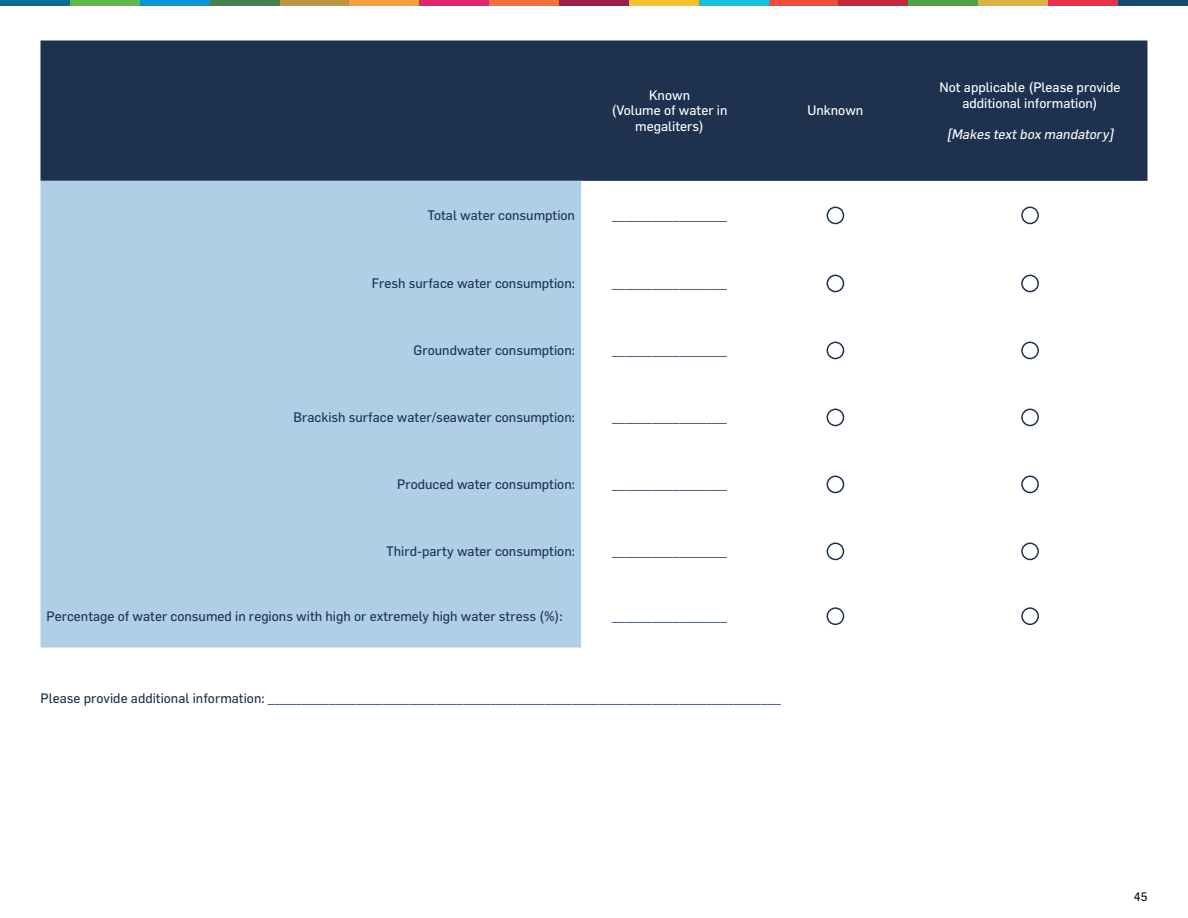
<style>
.page{position:relative;width:1188px;height:918px;background:#fff}
.page>*{position:absolute;margin:0;border:0;box-sizing:border-box;transform-origin:0 0}
.t1{font:13.5px "Flama";color:#1e3250}
.t2{font:13.5px/15.6px "Flama";color:#fff;text-align:center}
.t3{font:italic 13.5px "Flama";color:#fff}
.t4{font:12px "Flama";color:#000}
</style>
<div class="page">
<div style="left:1118px;top:0;width:70px;height:6px;background:#154d6d"></div>
<div style="left:1048px;top:0;width:70px;height:6px;background:#ee3047"></div>
<div style="left:978px;top:0;width:70px;height:6px;background:#deb242"></div>
<div style="left:908px;top:0;width:70px;height:6px;background:#4da548"></div>
<div style="left:838px;top:0;width:70px;height:6px;background:#c7273a"></div>
<div style="left:769px;top:0;width:69px;height:6px;background:#f04e3a"></div>
<div style="left:699px;top:0;width:70px;height:6px;background:#15c1e1"></div>
<div style="left:629px;top:0;width:70px;height:6px;background:#fbc12b"></div>
<div style="left:559px;top:0;width:70px;height:6px;background:#9e1f4a"></div>
<div style="left:489px;top:0;width:70px;height:6px;background:#f3723a"></div>
<div style="left:419px;top:0;width:70px;height:6px;background:#e22471"></div>
<div style="left:349px;top:0;width:70px;height:6px;background:#f99d3a"></div>
<div style="left:279px;top:0;width:70px;height:6px;background:#c0953b"></div>
<div style="left:210px;top:0;width:69px;height:6px;background:#41814d"></div>
<div style="left:140px;top:0;width:70px;height:6px;background:#0497d5"></div>
<div style="left:70px;top:0;width:70px;height:6px;background:#5ebb49"></div>
<div style="left:0;top:0;width:70px;height:6px;background:#066e9f"></div>
<div style="left:40px;top:40px;width:1108px;height:141px;background:#1e3250"></div>
<div style="left:40px;top:181px;width:541px;height:467px;background:#aecfe6"></div>
<div style="left:827px;top:207px;width:17px;height:17px;border:2px solid #1e3250;border-radius:50%"></div>
<div style="left:1021px;top:207px;width:18px;height:17px;border:2px solid #1e3250;border-radius:50%"></div>
<div style="left:827px;top:275px;width:17px;height:17px;border:2px solid #1e3250;border-radius:50%"></div>
<div style="left:1021px;top:275px;width:18px;height:17px;border:2px solid #1e3250;border-radius:50%"></div>
<div style="left:827px;top:342px;width:17px;height:17px;border:2px solid #1e3250;border-radius:50%"></div>
<div style="left:1021px;top:342px;width:18px;height:17px;border:2px solid #1e3250;border-radius:50%"></div>
<div style="left:827px;top:409px;width:17px;height:17px;border:2px solid #1e3250;border-radius:50%"></div>
<div style="left:1021px;top:409px;width:18px;height:17px;border:2px solid #1e3250;border-radius:50%"></div>
<div style="left:827px;top:476px;width:17px;height:17px;border:2px solid #1e3250;border-radius:50%"></div>
<div style="left:1021px;top:476px;width:18px;height:17px;border:2px solid #1e3250;border-radius:50%"></div>
<div style="left:827px;top:543px;width:17px;height:17px;border:2px solid #1e3250;border-radius:50%"></div>
<div style="left:1021px;top:543px;width:18px;height:17px;border:2px solid #1e3250;border-radius:50%"></div>
<div style="left:827px;top:607px;width:17px;height:18px;border:2px solid #1e3250;border-radius:50%"></div>
<div style="left:1021px;top:607px;width:18px;height:18px;border:2px solid #1e3250;border-radius:50%"></div>
<p class="t2" style="left:612px;top:87px;width:117px">Known<br>(Volume of water in megaliters)</p>
<p class="t2" style="left:808px;top:103px;width:57px">Unknown</p>
<p class="t1" style="left:427px;top:207px;width:149px">Total water consumption</p>
<p class="t1" style="left:612px;top:207px;width:116px">_________________</p>
<p class="t1" style="left:372px;top:275px;width:205px">Fresh surface water consumption:</p>
<p class="t1" style="left:612px;top:275px;width:116px">_________________</p>
<p class="t1" style="left:414px;top:342px;width:163px">Groundwater consumption:</p>
<p class="t1" style="left:612px;top:342px;width:116px">_________________</p>
<p class="t1" style="left:294px;top:409px;width:283px">Brackish surface water/seawater consumption:</p>
<p class="t1" style="left:612px;top:409px;width:116px">_________________</p>
<p class="t1" style="left:397px;top:476px;width:179px">Produced water consumption:</p>
<p class="t1" style="left:612px;top:476px;width:116px">_________________</p>
<p class="t1" style="left:386px;top:543px;width:190px">Third-party water consumption:</p>
<p class="t1" style="left:612px;top:543px;width:116px">_________________</p>
<p class="t1" style="left:46px;top:608px;width:518px">Percentage of water consumed in regions with high or extremely high water stress (%):</p>
<p class="t1" style="left:612px;top:608px;width:116px">_________________</p>
<p class="t1" style="left:40px;top:690px;width:742px">Please provide additional information: ____________________________________________________________________________</p>
<p class="t2" style="left:940px;top:80px;width:182px">Not applicable (Please provide additional information)</p>
<p class="t3" style="left:946px;top:125px;width:172px">[Makes textbox mandatory]</p>
<p class="t4" style="left:1134px;top:889px;width:15px">45</p>
</div>
